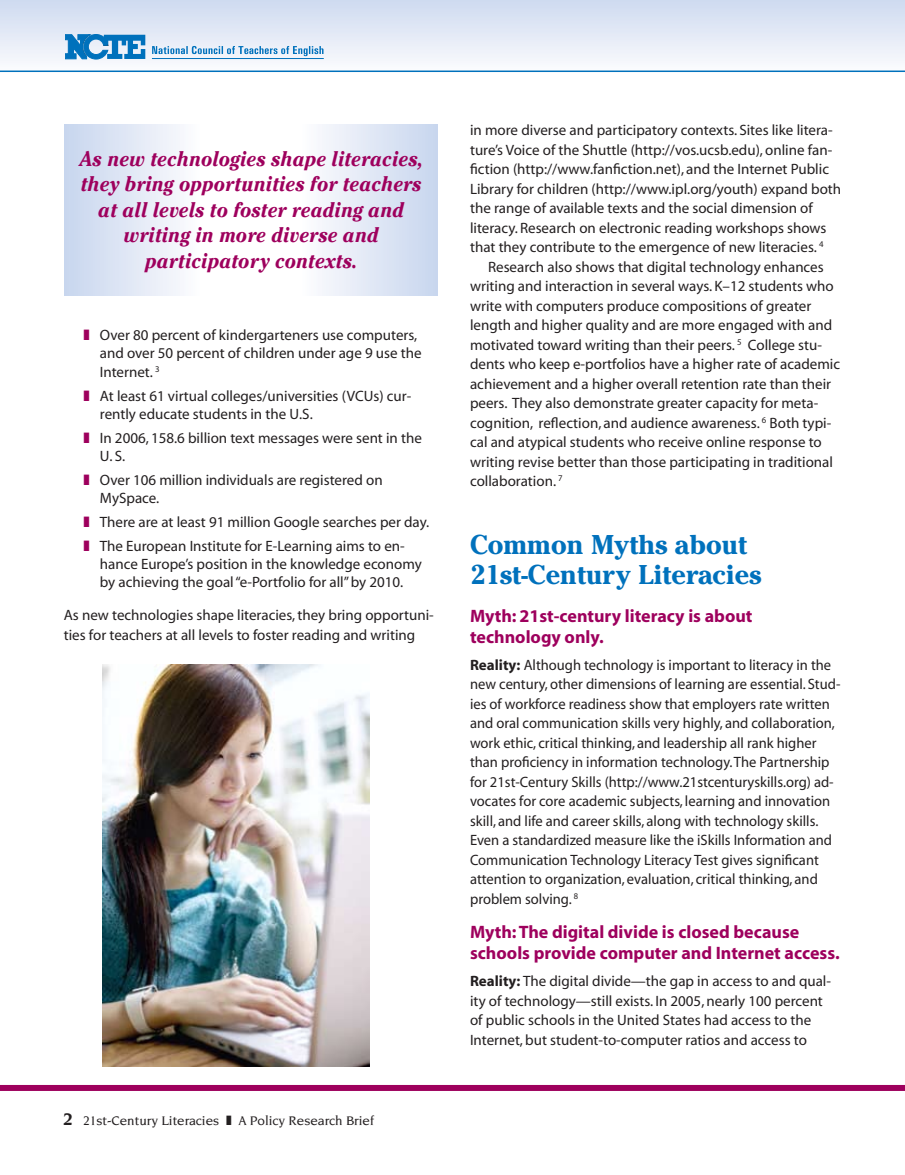
<style>
.page{position:relative;width:905px;height:1175px;background:#fff}
.page>*{position:absolute;margin:0;border:0;box-sizing:border-box;transform-origin:0 0}
.t1{font:700 27px/30px "Cheltenham";color:#0071bc}
.t2{font:italic 700 21px/25.5px "Cheltenham";color:#9e005d;text-align:center;scale:.9 1}
.t3{font:700 18px/21px "Myriad";color:#9e005d}
.t4{font:15px/19.5px "Myriad";color:#231f20}
.t5{font:500 13.5px "Novarese";color:#231f20}
.s1{font-weight:700}
</style>
<div class="page">
<div style="left:271px;top:124px;width:166px;height:171px;background:linear-gradient(to right,#fff,#c9d7ee)"></div>
<div style="left:64px;top:124px;width:166px;height:171px;background:linear-gradient(to right,#c9d6ee,#fff)"></div>
<div style="left:0;top:0;width:904px;height:91px;background:linear-gradient(to bottom,#cfdbf0,#fff)"></div>
<div style="left:0;top:1084px;width:904px;height:6px;background:#9e005d"></div>
<hr style="left:0;top:70px;width:904px;height:2px;background:#0071bc">
<img style="left:103px;top:664px;width:267px;height:402px">
<svg style="left:65px;top:34px;width:80px;height:25px"></svg>
<svg style="left:152px;top:46px;width:171px;height:10px"></svg>
<hr style="left:152px;top:58px;width:172px;height:1px;background:#0071bc">
<h2 class="t2" style="left:79px;top:146px;width:383px">As new technologies shape literacies, they bring opportunities for teachers at all levels to foster reading and writing in more diverse and participatory contexts.</h2>
<p class="t4" style="left:100px;top:326px;width:323px;line-height:18px">Over 80 percent of kindergarteners use computers, and over 50 percent of children under age 9 use the</p>
<p class="t4" style="left:100px;top:361px;width:313px;line-height:24px">Internet. <sup>3<br></sup>At least 61 virtual colleges/universities (VCUs) cur-</p>
<p class="t4" style="left:100px;top:403px;width:323px;line-height:24px">rently educate students in the U.S.<br>In 2006, 158.6 billion text messages were sent in the</p>
<p class="t4" style="left:100px;top:445px;width:284px;line-height:24px">U. S.<br>Over 106 million individuals are registered on</p>
<p class="t4" style="left:100px;top:487px;width:331px;line-height:24px">MySpace.<br>There are at least 91 million Google searches per day.<br>The European Institute for E-Learning aims to en-</p>
<p class="t4" style="left:100px;top:556px;width:323px;line-height:18px">hance Europe’s position in the knowledge economy by achieving the goal “e-Portfolio for all” by 2010.</p>
<p class="t4" style="left:64px;top:606px;width:371px">As new technologies shape literacies, they bring opportuni&shy;ties for teachers at all levels to foster reading and writing</p>
<p class="t5" style="left:83px;top:1112px;width:138px">21st-Century Literacies</p>
<p class="t5" style="left:238px;top:1112px;width:137px">A Policy Research Brief</p>
<p class="t4" style="left:470px;top:121px;width:373px">in more diverse and participatory contexts. Sites like litera&shy;ture’s Voice of the Shuttle (http://vos.ucsb.edu), online fan&shy;fiction (http://www.fanfiction.net), and the Internet Public Library for children (http://www.ipl.org/youth) expand both the range of available texts and the social dimension of literacy. Research on electronic reading workshops shows that they contribute to the emergence of new literacies. <sup>4</sup></p>
<p class="t4" style="left:470px;top:258px;width:371px;text-indent:18px">Research also shows that digital technology enhances writing and interaction in several ways. K–12 students who write with computers produce compositions of greater length and higher quality and are more engaged with and motivated toward writing than their peers. <sup>5</sup> College stu&shy;dents who keep e-portfolios have a higher rate of academic achievement and a higher overall retention rate than their peers. They also demonstrate greater capacity for meta&shy;cognition, reflection, and audience awareness. <sup>6</sup> Both typi&shy;cal and atypical students who receive online response to writing revise better than those participating in traditional collaboration. <sup>7</sup></p>
<h1 class="t1" style="left:470px;top:529px;width:293px">Common Myths about<br>21st-Century Literacies</h1>
<p class="t3" style="left:470px;top:605px;width:284px">Myth: 21st-century literacy is about technology only.</p>
<p class="t4" style="left:470px;top:655px;width:372px"><span class="s1">Reality:</span> Although technology is important to literacy in the new century, other dimensions of learning are essential. Stud&shy;ies of workforce readiness show that employers rate written and oral communication skills very highly, and collaboration, work ethic, critical thinking, and leadership all rank higher than proficiency in information technology. The Partnership for 21st-Century Skills (http://www.21stcenturyskills.org) ad&shy;vocates for core academic subjects, learning and innovation skill, and life and career skills, along with technology skills.<br>Even a standardized measure like the iSkills Information and Communication Technology Literacy Test gives significant attention to organization, evaluation, critical thinking, and problem solving. <sup>8</sup></p>
<p class="t3" style="left:470px;top:922px;width:371px">Myth: The digital divide is closed because schools provide computer and Internet access.</p>
<p class="t4" style="left:470px;top:972px;width:362px"><span class="s1">Reality:</span> The digital divide—the gap in access to and qual&shy;ity of technology—still exists. In 2005, nearly 100 percent of public schools in the United States had access to the Internet, but student-to-computer ratios and access to</p>
</div>
